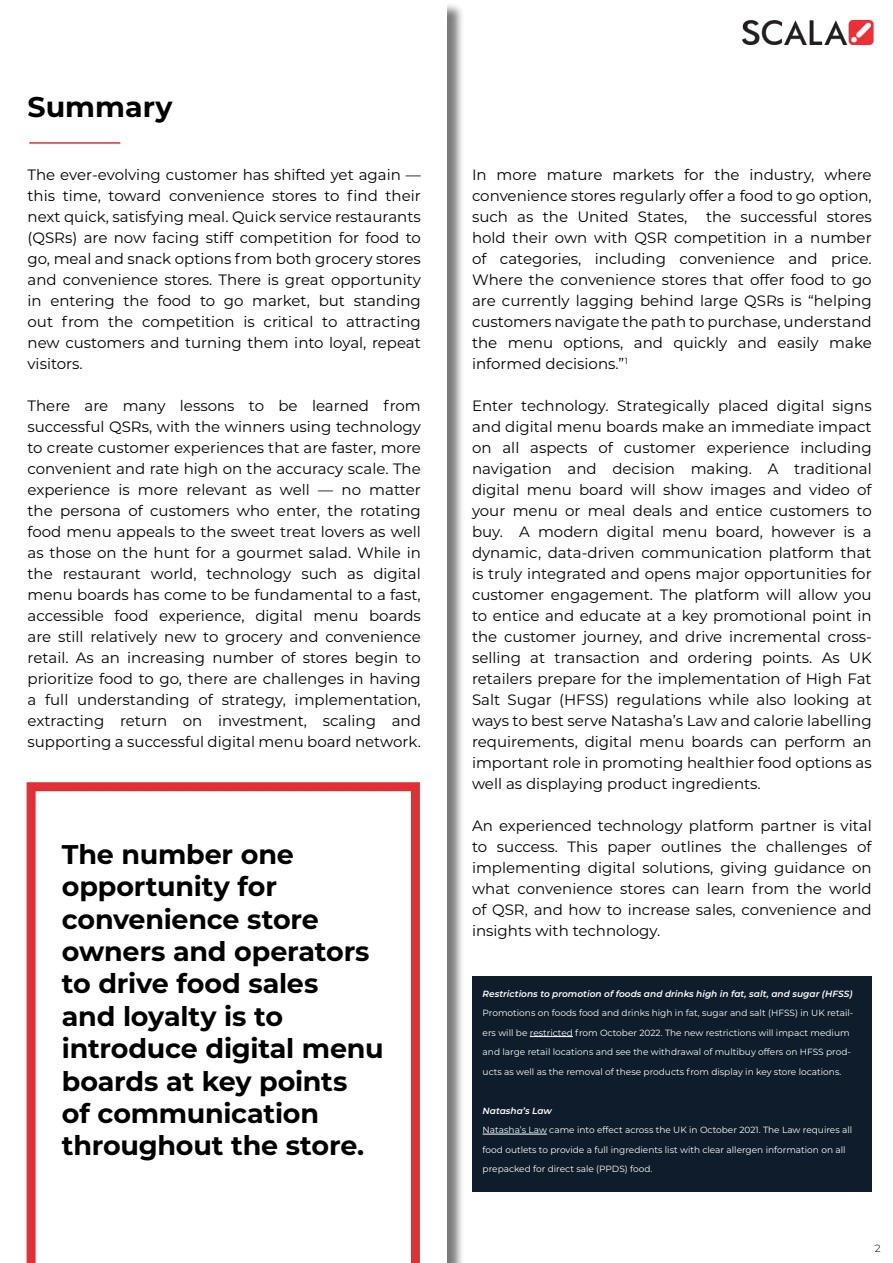
<style>
.page{position:relative;width:893px;height:1263px;background:#fff}
.page>*{position:absolute;margin:0;border:0;box-sizing:border-box;transform-origin:0 0}
.t1{font:700 28.5px "Montserrat";color:#000}
.t2{font:700 27px/32.4px "Montserrat";letter-spacing:-.01em;color:#000}
.t3{font:15px/21px "Montserrat";color:#000;text-align:justify}
.t4{font:300 10.5px "Montserrat";color:#000}
.t5{font:9px/19.5px "Montserrat";color:#fff}
.t6{font:italic 600 9px "Montserrat";color:#fff}
</style>
<div class="page">
<div style="left:2px;top:2px;width:463px;height:1261px;background:#000;opacity:.75"></div>
<div style="left:0;top:0;width:446px;height:1263px;background:#fff"></div>
<hr style="left:29px;top:142px;width:91px;height:2px;background:#df3036">
<svg style="left:27px;top:782px;width:393px;height:481px"></svg>
<div style="left:472px;top:976px;width:400px;height:215px;background:#0f1c2b"></div>
<hr style="left:530px;top:1036px;width:43px;height:1px;background:#fff">
<hr style="left:483px;top:1134px;width:64px;height:1px;background:#fff">
<img style="left:742px;top:20px;width:131px;height:25px">
<h1 class="t1" style="left:28px;top:93px;width:146px">Summary</h1>
<p class="t3" style="left:28px;top:165px;width:395px">The ever-evolving customer has shifted yet again — this time, toward convenience stores to find their next quick, satisfying meal. Quick service restaurants (QSRs) are now facing stiff competition for food to go, meal and snack options from both grocery stores and convenience stores. There is great opportunity in entering the food to go market, but standing out from the competition is critical to attracting new customers and turning them into loyal, repeat visitors.</p>
<p class="t3" style="left:28px;top:396px;width:395px">There are many lessons to be learned from successful QSRs, with the winners using technology to create customer experiences that are faster, more convenient and rate high on the accuracy scale. The experience is more relevant as well — no matter the persona of customers who enter, the rotating food menu appeals to the sweet treat lovers as well as those on the hunt for a gourmet salad. While in the restaurant world, technology such as digital menu boards has come to be fundamental to a fast, accessible food experience, digital menu boards are still relatively new to grocery and convenience retail. As an increasing number of stores begin to prioritize food to go, there are challenges in having a full understanding of strategy, implementation, extracting return on investment, scaling and supporting a successful digital menu board network.</p>
<h2 class="t2" style="left:62px;top:839px;width:323px">The number one opportunity for convenience store owners and operators to drive food sales<br>and loyalty is to introduce digital menu boards at key points<br>of communication throughout the store.</h2>
<p class="t3" style="left:472px;top:165px;width:401px">In more mature markets for the industry, where convenience stores regularly offer a food to go option, such as the United States, the successful stores hold their own with QSR competition in a number of categories, including convenience and price.<br>Where the convenience stores that offer food to go are currently lagging behind large QSRs is “helping customers navigate the path to purchase, understand the menu options, and quickly and easily make informed decisions.”<sup>1</sup></p>
<p class="t3" style="left:472px;top:396px;width:401px">Enter technology. Strategically placed digital signs and digital menu boards make an immediate impact on all aspects of customer experience including navigation and decision making. A traditional digital menu board will show images and video of your menu or meal deals and entice customers to buy. A modern digital menu board, however is a dynamic, data-driven communication platform that is truly integrated and opens major opportunities for customer engagement. The platform will allow you to entice and educate at a key promotional point in the customer journey, and drive incremental cross&shy;selling at transaction and ordering points. As UK retailers prepare for the implementation of High Fat Salt Sugar (HFSS) regulations while also looking at ways to best serve Natasha’s Law and calorie labelling requirements, digital menu boards can perform an important role in promoting healthier food options as well as displaying product ingredients.</p>
<p class="t3" style="left:472px;top:816px;width:401px">An experienced technology platform partner is vital to success. This paper outlines the challenges of implementing digital solutions, giving guidance on what convenience stores can learn from the world of QSR, and how to increase sales, convenience and insights with technology.</p>
<p class="t6" style="left:483px;top:990px;width:371px">Restrictions to promotion of foods and drinks high in fat, salt, and sugar (HFSS)</p>
<p class="t5" style="left:483px;top:1003px;width:372px">Promotions on foods food and drinks high in fat, sugar and salt (HFSS) in UK retail&shy;ers will be restricted from October 2022. The new restrictions will impact medium and large retail locations and see the withdrawal of multibuy offers on HFSS prod&shy;ucts as well as the removal of these products from display in key store locations.</p>
<p class="t6" style="left:483px;top:1107px;width:71px">Natasha’s Law</p>
<p class="t5" style="left:483px;top:1120px;width:371px">Natasha’s Law came into effect across the UK in October 2021. The Law requires all food outlets to provide a full ingredients list with clear allergen information on all prepacked for direct sale (PPDS) food.</p>
<p class="t4" style="left:875px;top:1242px;width:7px">2</p>
</div>
